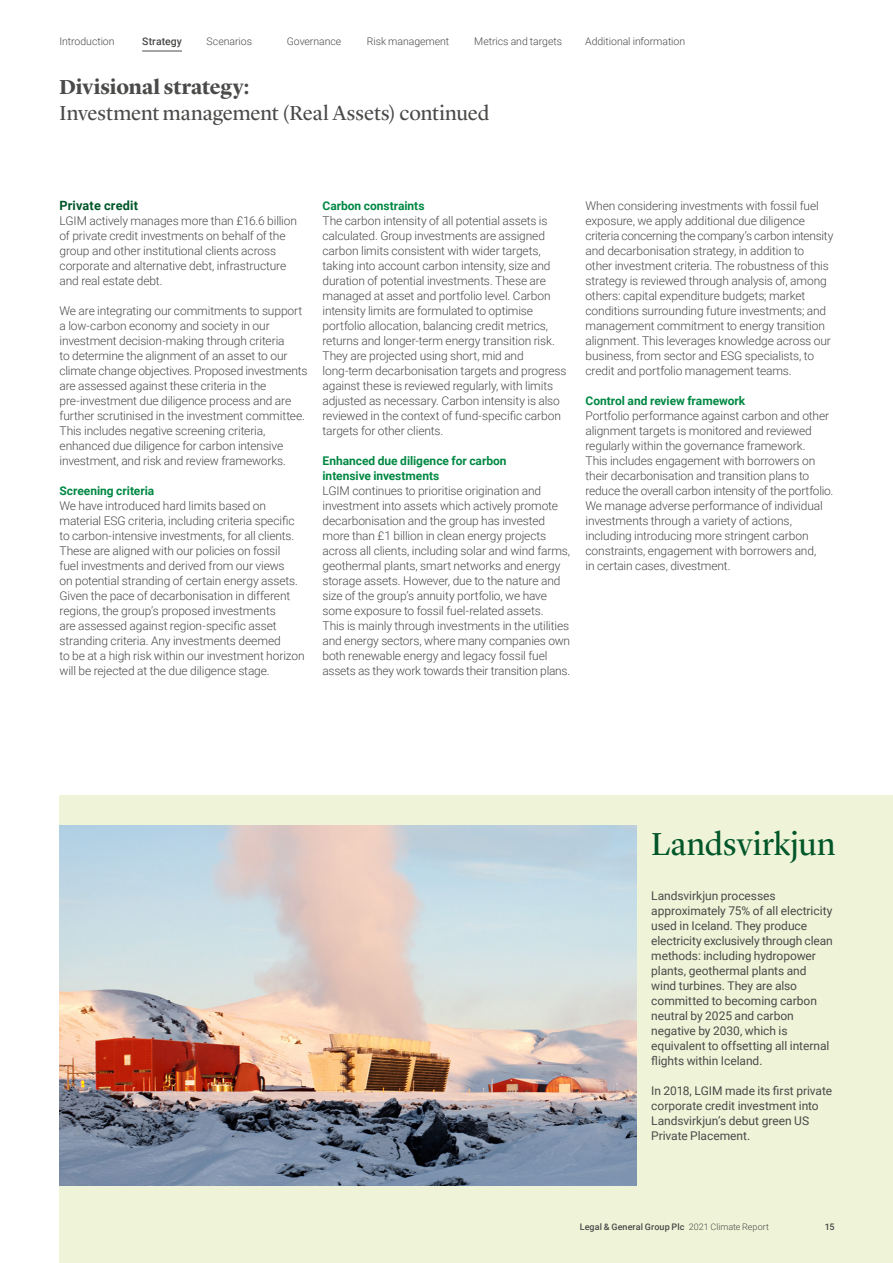
<style>
.page{position:relative;width:893px;height:1263px;background:#fff}
.page>*{position:absolute;margin:0;border:0;box-sizing:border-box;transform-origin:0 0}
.t1{font:33px "Lyon Display";letter-spacing:.005em;color:#005629}
.t2{font:21px "Lyon Display";letter-spacing:-.005em;color:#4a4a49}
.t3{font:700 21px "Lyon Display";color:#4a4a49}
.t4{font:700 12.75px "Roboto";letter-spacing:.015em;color:#005629}
.t5{font:300 12px/15px "Roboto";letter-spacing:-.01em;color:#4a4a49}
.t6{font:12px/15px "Roboto";letter-spacing:-.005em;color:#4a4a49}
.t7{font:700 12px/15px "Roboto";letter-spacing:-.005em;color:#008843}
.t8{font:300 10.5px "Roboto";letter-spacing:-.005em;color:#4a4a49}
.t9{font:500 10.5px "Roboto";letter-spacing:.005em;color:#4a4a49}
.t10{font:500 9px "Roboto";letter-spacing:.005em;color:#4a4a49}
.s1{font-weight:300}
</style>
<div class="page">
<div style="left:60px;top:795px;width:833px;height:468px;background:#eff4d8"></div>
<img style="left:60px;top:825px;width:576px;height:360px">
<hr style="left:142px;top:51px;width:40px;height:1px;background:#4a4a49">
<p class="t8" style="left:60px;top:34px;width:57px">Introduction</p>
<p class="t9" style="left:142px;top:34px;width:41px">Strategy</p>
<p class="t8" style="left:207px;top:34px;width:47px">Scenarios</p>
<p class="t8" style="left:287px;top:34px;width:56px">Governance</p>
<p class="t8" style="left:367px;top:34px;width:84px">Risk management</p>
<p class="t8" style="left:474px;top:34px;width:89px">Metrics and targets</p>
<p class="t8" style="left:585px;top:34px;width:101px">Additional information</p>
<h2 class="t3" style="left:60px;top:71px;width:192px">Divisional strategy:</h2>
<h2 class="t2" style="left:60px;top:97px;width:431px">Investment management (Real Assets) continued</h2>
<p class="t4" style="left:60px;top:197px;width:80px">Private credit</p>
<p class="t5" style="left:60px;top:213px;width:239px">LGIM actively manages more than £16.6 billion of private credit investments on behalf of the group and other institutional clients across corporate and alternative debt, infrastructure and real estate debt.</p>
<p class="t5" style="left:60px;top:303px;width:249px">We are integrating our commitments to support a low-carbon economy and society in our investment decision-making through criteria<br>to determine the alignment of an asset to our climate change objectives. Proposed investments are assessed against these criteria in the pre-investment due diligence process and are further scrutinised in the investment committee.<br>This includes negative screening criteria, enhanced due diligence for carbon intensive investment, and risk and review frameworks.</p>
<p class="t7" style="left:60px;top:483px;width:96px">Screening criteria</p>
<p class="t5" style="left:60px;top:498px;width:247px">We have introduced hard limits based on material ESG criteria, including criteria specific to carbon-intensive investments, for all clients.<br>These are aligned with our policies on fossil<br>fuel investments and derived from our views<br>on potential stranding of certain energy assets.<br>Given the pace of decarbonisation in different regions, the group’s proposed investments<br>are assessed against region-specific asset stranding criteria. Any investments deemed<br>to be at a high risk within our investment horizon will be rejected at the due diligence stage.</p>
<p class="t7" style="left:322px;top:198px;width:104px">Carbon constraints</p>
<p class="t5" style="left:322px;top:213px;width:246px">The carbon intensity of all potential assets is calculated. Group investments are assigned carbon limits consistent with wider targets, taking into account carbon intensity, size and duration of potential investments. These are managed at asset and portfolio level. Carbon intensity limits are formulated to optimise portfolio allocation, balancing credit metrics, returns and longer-term energy transition risk.<br>They are projected using short, mid and long-term decarbonisation targets and progress against these is reviewed regularly, with limits adjusted as necessary. Carbon intensity is also reviewed in the context of fund-specific carbon targets for other clients.</p>
<p class="t7" style="left:322px;top:453px;width:186px">Enhanced due diligence for carbon intensive investments</p>
<p class="t5" style="left:322px;top:483px;width:249px">LGIM continues to prioritise origination and investment into assets which actively promote decarbonisation and the group has invested more than £1 billion in clean energy projects across all clients, including solar and wind farms, geothermal plants, smart networks and energy storage assets. However, due to the nature and size of the group’s annuity portfolio, we have some exposure to fossil fuel-related assets.<br>This is mainly through investments in the utilities and energy sectors, where many companies own both renewable energy and legacy fossil fuel assets as they work towards their transition plans.</p>
<p class="t5" style="left:585px;top:198px;width:249px">When considering investments with fossil fuel exposure, we apply additional due diligence criteria concerning the company’s carbon intensity and decarbonisation strategy, in addition to other investment criteria. The robustness of this strategy is reviewed through analysis of, among others: capital expenditure budgets; market conditions surrounding future investments; and management commitment to energy transition alignment. This leverages knowledge across our business, from sector and ESG specialists, to credit and portfolio management teams.</p>
<p class="t7" style="left:585px;top:393px;width:161px">Control and review framework</p>
<p class="t5" style="left:585px;top:408px;width:249px">Portfolio performance against carbon and other alignment targets is monitored and reviewed regularly within the governance framework.<br>This includes engagement with borrowers on their decarbonisation and transition plans to reduce the overall carbon intensity of the portfolio.<br>We manage adverse performance of individual investments through a variety of actions, including introducing more stringent carbon constraints, engagement with borrowers and,<br>in certain cases, divestment.</p>
<h1 class="t1" style="left:651px;top:819px;width:186px">Landsvirkjun</h1>
<p class="t6" style="left:651px;top:888px;width:183px">Landsvirkjun processes approximately 75% of all electricity used in Iceland. They produce electricity exclusively through clean methods: including hydropower plants, geothermal plants and wind turbines. They are also committed to becoming carbon neutral by 2025 and carbon negative by 2030, which is equivalent to offsetting all internal flights within Iceland.</p>
<p class="t6" style="left:651px;top:1083px;width:182px">In 2018, LGIM made its first private corporate credit investment into<br>Landsvirkjun’s debut green US<br>Private Placement.</p>
<p class="t10" style="left:580px;top:1220px;width:191px">Legal &amp; General Group Plc <span class="s1">2021 Climate Report</span></p>
<p class="t10" style="left:825px;top:1220px;width:11px">15</p>
</div>
